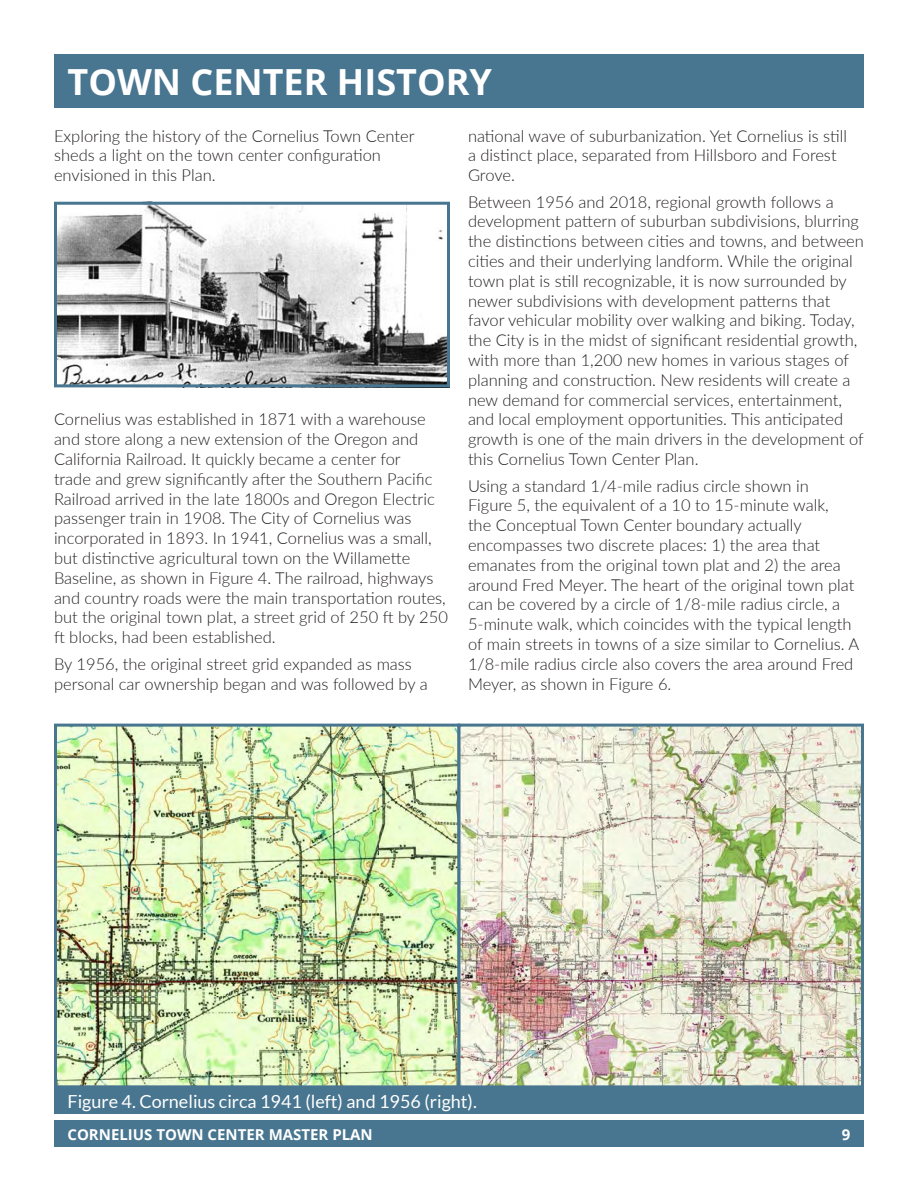
<style>
.page{position:relative;width:918px;height:1188px;background:#fff}
.page>*{position:absolute;margin:0;border:0;box-sizing:border-box;transform-origin:0 0}
.Section_Title{font:700 36px "Open Sans";color:#fff}
.Figure_Caption{font:18px "Lato";color:#fff}
.t1{font:300 16.5px/19.8px "Lato";color:#231f20}
.t2{font:700 15px "Open Sans";color:#fff}
</style>
<div class="page">
<div style="left:54px;top:1120px;width:810px;height:28px;background:#48758f"></div>
<div style="left:54px;top:54px;width:810px;height:54px;background:#48758f"></div>
<img style="left:58px;top:728px;width:802px;height:356px">
<div style="left:54px;top:724px;width:406px;height:364px;border:3px solid #48758f"></div>
<div style="left:54px;top:1087px;width:810px;height:27px;background:#48758f"></div>
<div style="left:458px;top:724px;width:406px;height:364px;border:3px solid #48758f"></div>
<img style="left:58px;top:206px;width:388px;height:177px">
<div style="left:54px;top:202px;width:396px;height:185px;border:3px solid #48758f"></div>
<p class="Section_Title" style="left:68px;top:56px;width:426px">TOWN CENTER HISTORY</p>
<p class="t1" style="left:54px;top:125px;width:362px">Exploring the history of the Cornelius Town Center sheds a light on the town center configuration envisioned in this Plan.</p>
<p class="t1" style="left:468px;top:125px;width:381px">national wave of suburbanization. Yet Cornelius is still a distinct place, separated from Hillsboro and Forest<br>Grove.</p>
<p class="t1" style="left:468px;top:191px;width:397px">Between 1956 and 2018, regional growth follows a development pattern of suburban subdivisions, blurring the distinctions between cities and towns, and between cities and their underlying landform. While the original town plat is still recognizable, it is now surrounded by newer subdivisions with development patterns that favor vehicular mobility over walking and biking. Today, the City is in the midst of significant residential growth, with more than 1,200 new homes in various stages of planning and construction. New residents will create a new demand for commercial services, entertainment, and local employment opportunities. This anticipated growth is one of the main drivers in the development of this Cornelius Town Center Plan.</p>
<p class="t1" style="left:468px;top:475px;width:393px">Using a standard 1/4-mile radius circle shown in<br>Figure 5, the equivalent of a 10 to 15-minute walk,<br>the Conceptual Town Center boundary actually encompasses two discrete places: 1) the area that emanates from the original town plat and 2) the area around Fred Meyer. The heart of the original town plat can be covered by a circle of 1/8-mile radius circle, a 5-minute walk, which coincides with the typical length of main streets in towns of a size similar to Cornelius. A 1/8-mile radius circle also covers the area around Fred Meyer, as shown in Figure 6.</p>
<p class="t1" style="left:54px;top:409px;width:396px">Cornelius was established in 1871 with a warehouse and store along a new extension of the Oregon and California Railroad. It quickly became a center for<br>trade and grew significantly after the Southern Pacific Railroad arrived in the late 1800s and Oregon Electric passenger train in 1908. The City of Cornelius was incorporated in 1893. In 1941, Cornelius was a small, but distinctive agricultural town on the Willamette Baseline, as shown in Figure 4. The railroad, highways and country roads were the main transportation routes, but the original town plat, a street grid of 250 ft by 250 ft blocks, had been established.</p>
<p class="t1" style="left:54px;top:653px;width:375px">By 1956, the original street grid expanded as mass personal car ownership began and was followed by a</p>
<p class="Figure_Caption" style="left:68px;top:1091px;width:411px">Figure 4. Cornelius circa 1941 (left) and 1956 (right).</p>
<p class="t2" style="left:68px;top:1124px;width:307px">CORNELIUS TOWN CENTER MASTER PLAN</p>
<p class="t2" style="left:842px;top:1124px;width:10px">9</p>
</div>
